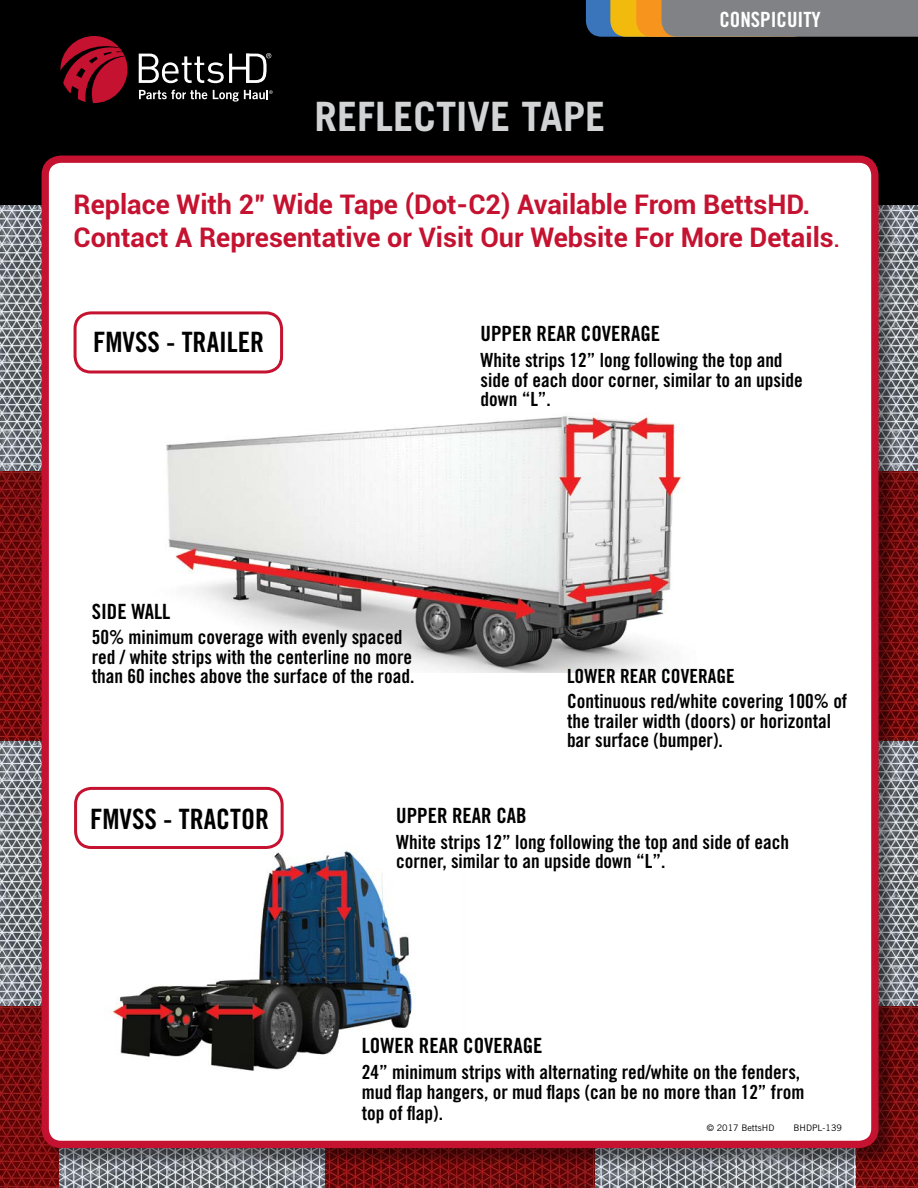
<style>
.page{position:relative;width:918px;height:1188px;background:#fff}
.page>*{position:absolute;margin:0;border:0;box-sizing:border-box;transform-origin:0 0}
.t1{font:700 40.5px "Trade Gothic LT Std";color:#d1d3d4}
.t2{font:28.05px "Trade Gothic LT Std Bd Cn 20";color:#000}
.t3{font:700 27px/33px "Roboto";color:#c41230}
.t4{font:21px "Trade Gothic LT Std Bd Cn 20";color:#000}
.t5{font:21px "Trade Gothic LT Std Bd Cn 20";color:#fff}
.t6{font:19.5px/19.5px "Trade Gothic LT Std Bd Cn 20";color:#000}
.t7{font:9px "Trade Gothic LT Std";color:#000}
.s1{font-size:20.7px}
</style>
<div class="page">
<img style="left:594px;top:1166px;width:262px;height:22px">
<img style="left:59px;top:1166px;width:535px;height:22px">
<img style="left:0;top:205px;width:42px;height:266px">
<img style="left:0;top:471px;width:42px;height:536px">
<img style="left:0;top:1007px;width:58px;height:181px">
<img style="left:897px;top:205px;width:21px;height:266px">
<img style="left:897px;top:471px;width:21px;height:536px">
<img style="left:856px;top:1007px;width:62px;height:181px">
<div style="left:0;top:0;width:918px;height:205px;background:#000"></div>
<div style="left:44px;top:158px;width:853px;height:1008px;background:#000;opacity:.4"></div>
<div style="left:45px;top:159px;width:830px;height:985px;background:#fff;border-radius:16px"></div>
<div style="left:42px;top:156px;width:837px;height:992px;border:7px solid #c41230;border-radius:16px"></div>
<svg style="left:139px;top:90px;width:68px;height:9px"></svg>
<svg style="left:213px;top:90px;width:60px;height:12px"></svg>
<svg style="left:60px;top:36px;width:68px;height:67px"></svg>
<svg style="left:139px;top:53px;width:132px;height:30px"></svg>
<img style="left:166px;top:414px;width:518px;height:259px">
<img style="left:78px;top:841px;width:336px;height:230px">
<div style="left:74px;top:311px;width:209px;height:63px;border:3px solid #c41230;border-radius:16px"></div>
<div style="left:76px;top:788px;width:206px;height:60px;background:#fff;border-radius:16px"></div>
<div style="left:74px;top:787px;width:210px;height:62px;border:3px solid #c41230;border-radius:16px"></div>
<svg style="left:586px;top:0;width:332px;height:37px;background:#8c8576"></svg>
<h1 class="t1" style="left:315px;top:91px;width:293px">REFLECTIVE TAPE</h1>
<p class="t5" style="left:719px;top:7px;width:103px">CONSPICUITY</p>
<h3 class="t3" style="left:74px;top:187px;width:768px">Replace With 2” Wide Tape (Dot-C2) Available From BettsHD.<br>Contact A Representative or Visit Our Website For More Details<span class="s1">.</span></h3>
<h2 class="t2" style="left:93px;top:325px;width:173px">FMVSS - TRAILER</h2>
<p class="t4" style="left:481px;top:321px;width:181px">UPPER REAR COVERAGE</p>
<p class="t6" style="left:481px;top:350px;width:324px">White strips 12” long following the top and side of each door corner, similar to an upside down “L”.</p>
<p class="t4" style="left:92px;top:599px;width:80px">SIDE WALL</p>
<p class="t6" style="left:92px;top:628px;width:324px">50% minimum coverage with evenly spaced red / white strips with the centerline no more than 60 inches above the surface of the road.</p>
<p class="t6" style="left:567px;top:663px;width:282px;line-height:25.7px">LOWER REAR COVERAGE<br>Continuous red/white covering 100% of</p>
<p class="t6" style="left:567px;top:711px;width:266px">the trailer width (doors) or horizontal bar surface (bumper).</p>
<h2 class="t2" style="left:90px;top:802px;width:181px">FMVSS - TRACTOR</h2>
<p class="t4" style="left:396px;top:803px;width:132px">UPPER REAR CAB</p>
<p class="t6" style="left:396px;top:832px;width:394px">White strips 12” long following the top and side of each corner, similar to an upside down “L”.</p>
<p class="t4" style="left:362px;top:1033px;width:182px">LOWER REAR COVERAGE</p>
<p class="t6" style="left:362px;top:1062px;width:444px">24” minimum strips with alternating red/white on the fenders, mud flap hangers, or mud flaps (can be no more than 12” from</p>
<p class="t6" style="left:362px;top:1103px;width:83px">top of flap).</p>
<p class="t7" style="left:707px;top:1123px;width:69px">© 2017 BettsHD</p>
<p class="t7" style="left:794px;top:1123px;width:50px">BHDPL-139</p>
</div>
